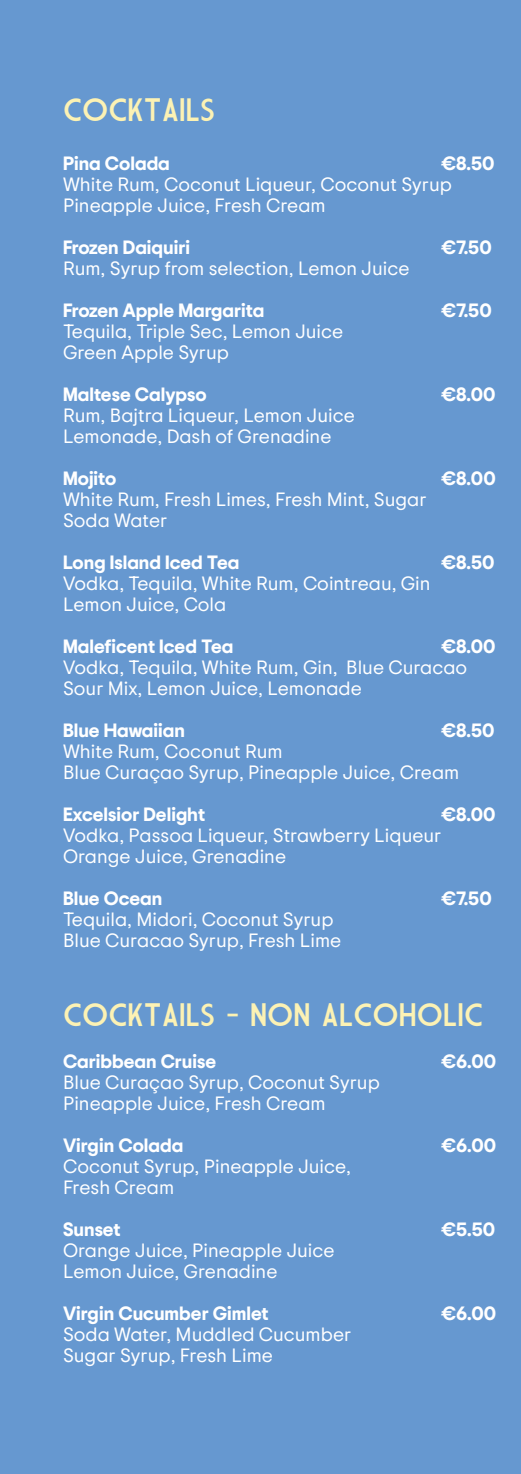
<style>
.page{position:relative;width:521px;height:1474px;background:#fff}
.page>*{position:absolute;margin:0;border:0;box-sizing:border-box;transform-origin:0 0}
.t1{font:31.5px "Market Deco";color:#fcf2b4}
.t2{font:19.25px/21px "Trip Sans";color:#fff}
.t3{font:700 19.25px "Trip Sans";color:#fff}
</style>
<div class="page">
<div style="left:0;top:0;width:521px;height:1473px;background:#6698d0"></div>
<h1 class="t1" style="left:63px;top:95px;width:154px">COCKTAILS</h1>
<p class="t3" style="left:63px;top:149px;width:108px">Pina Colada</p>
<p class="t3" style="left:441px;top:149px;width:55px">€8.50</p>
<p class="t2" style="left:63px;top:173px;width:390px">White Rum, Coconut Liqueur, Coconut Syrup<br>Pineapple Juice, Fresh Cream</p>
<p class="t3" style="left:63px;top:233px;width:128px">Frozen Daiquiri</p>
<p class="t3" style="left:441px;top:233px;width:52px">€7.50</p>
<p class="t2" style="left:63px;top:257px;width:348px">Rum, Syrup from selection, Lemon Juice</p>
<p class="t3" style="left:63px;top:296px;width:203px">Frozen Apple Margarita</p>
<p class="t3" style="left:441px;top:296px;width:52px">€7.50</p>
<p class="t2" style="left:63px;top:320px;width:282px">Tequila, Triple Sec, Lemon Juice<br>Green Apple Syrup</p>
<p class="t3" style="left:63px;top:380px;width:145px">Maltese Calypso</p>
<p class="t3" style="left:441px;top:380px;width:56px">€8.00</p>
<p class="t2" style="left:63px;top:404px;width:293px">Rum, Bajtra Liqueur, Lemon Juice<br>Lemonade, Dash of Grenadine</p>
<p class="t3" style="left:63px;top:464px;width:55px">Mojito</p>
<p class="t3" style="left:441px;top:464px;width:56px">€8.00</p>
<p class="t2" style="left:63px;top:488px;width:365px">White Rum, Fresh Limes, Fresh Mint, Sugar<br>Soda Water</p>
<p class="t3" style="left:63px;top:548px;width:178px">Long Island Iced Tea</p>
<p class="t3" style="left:441px;top:548px;width:55px">€8.50</p>
<p class="t2" style="left:63px;top:572px;width:369px">Vodka, Tequila, White Rum, Cointreau, Gin<br>Lemon Juice, Cola</p>
<p class="t3" style="left:63px;top:632px;width:172px">Maleficent Iced Tea</p>
<p class="t3" style="left:441px;top:632px;width:56px">€8.00</p>
<p class="t2" style="left:63px;top:656px;width:406px">Vodka, Tequila, White Rum, Gin, Blue Curacao<br>Sour Mix, Lemon Juice, Lemonade</p>
<p class="t3" style="left:63px;top:717px;width:123px">Blue Hawaiian</p>
<p class="t3" style="left:441px;top:717px;width:55px">€8.50</p>
<p class="t2" style="left:63px;top:740px;width:398px">White Rum, Coconut Rum<br>Blue Curaçao Syrup, Pineapple Juice, Cream</p>
<p class="t3" style="left:63px;top:801px;width:144px">Excelsior Delight</p>
<p class="t3" style="left:441px;top:801px;width:56px">€8.00</p>
<p class="t2" style="left:63px;top:824px;width:380px">Vodka, Passoa Liqueur, Strawberry Liqueur<br>Orange Juice, Grenadine</p>
<p class="t3" style="left:63px;top:885px;width:101px">Blue Ocean</p>
<p class="t3" style="left:441px;top:885px;width:52px">€7.50</p>
<p class="t2" style="left:63px;top:908px;width:280px">Tequila, Midori, Coconut Syrup<br>Blue Curacao Syrup, Fresh Lime</p>
<h1 class="t1" style="left:63px;top:1000px;width:421px">COCKTAILS - NON ALCOHOLIC</h1>
<p class="t3" style="left:63px;top:1047px;width:155px">Caribbean Cruise</p>
<p class="t3" style="left:441px;top:1047px;width:57px">€6.00</p>
<p class="t2" style="left:63px;top:1071px;width:318px">Blue Curaçao Syrup, Coconut Syrup<br>Pineapple Juice, Fresh Cream</p>
<p class="t3" style="left:63px;top:1131px;width:122px">Virgin Colada</p>
<p class="t3" style="left:441px;top:1131px;width:57px">€6.00</p>
<p class="t2" style="left:63px;top:1155px;width:290px">Coconut Syrup, Pineapple Juice,<br>Fresh Cream</p>
<p class="t3" style="left:63px;top:1215px;width:59px">Sunset</p>
<p class="t3" style="left:441px;top:1215px;width:56px">€5.50</p>
<p class="t2" style="left:63px;top:1239px;width:273px">Orange Juice, Pineapple Juice<br>Lemon Juice, Grenadine</p>
<p class="t3" style="left:63px;top:1299px;width:207px">Virgin Cucumber Gimlet</p>
<p class="t3" style="left:441px;top:1299px;width:57px">€6.00</p>
<p class="t2" style="left:63px;top:1323px;width:290px">Soda Water, Muddled Cucumber<br>Sugar Syrup, Fresh Lime</p>
</div>
